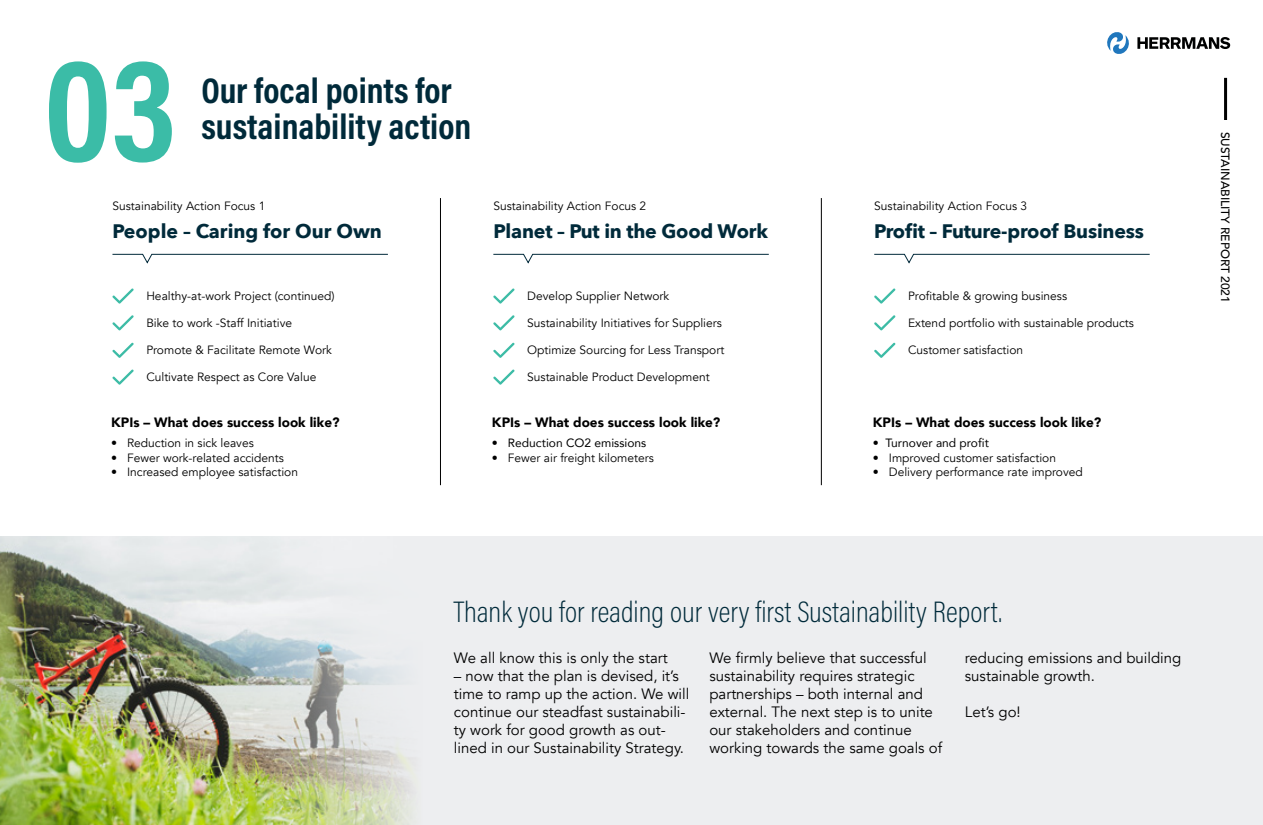
<style>
.page{position:relative;width:1263px;height:825px;background:#fff}
.page>*{position:absolute;margin:0;border:0;box-sizing:border-box;transform-origin:0 0}
.t1{font:150px "Acumin Variable Concept";color:#3bbca7}
.t2{font:36px "Acumin Variable Concept";color:#002a3a}
.t3{font:30px "Acumin Variable Concept";color:#002a3a}
.t4{font:700 19.5px "Avenir Next";letter-spacing:-.01em;color:#002a3a}
.t5{font:15px/18px "Avenir";color:#000}
.t6{font:900 13.5px "Avenir";color:#000}
.t7{font:12px "Avenir";color:#000}
.t8{font:12px "Avenir";color:#000}
.t9{font:500 12px "Avenir LT";color:#000}
.s1{font-style:inherit}
</style>
<div class="page">
<div style="left:0;top:537px;width:1263px;height:288px;background:#edeef0"></div>
<img style="left:0;top:537px;width:216px;height:288px">
<img style="left:216px;top:568px;width:200px;height:257px">
<svg style="left:1107px;top:32px;width:123px;height:22px"></svg>
<hr style="left:1224px;top:78px;width:3px;height:42px;background:#000">
<svg style="left:112px;top:254px;width:276px;height:9px"></svg>
<svg style="left:112px;top:288px;width:22px;height:16px"></svg>
<svg style="left:112px;top:315px;width:22px;height:16px"></svg>
<svg style="left:112px;top:343px;width:22px;height:15px"></svg>
<svg style="left:112px;top:369px;width:22px;height:16px"></svg>
<hr style="left:440px;top:198px;width:1px;height:287px;background:#000">
<svg style="left:493px;top:254px;width:276px;height:9px"></svg>
<svg style="left:493px;top:288px;width:22px;height:16px"></svg>
<svg style="left:493px;top:315px;width:22px;height:16px"></svg>
<svg style="left:493px;top:343px;width:22px;height:15px"></svg>
<svg style="left:493px;top:369px;width:22px;height:16px"></svg>
<hr style="left:821px;top:198px;width:1px;height:287px;background:#000">
<svg style="left:874px;top:254px;width:276px;height:9px"></svg>
<svg style="left:874px;top:288px;width:21px;height:16px"></svg>
<svg style="left:874px;top:315px;width:21px;height:16px"></svg>
<svg style="left:874px;top:343px;width:21px;height:15px"></svg>
<p class="t1" style="left:43px;top:6px;width:135px">03</p>
<p class="t2" style="left:201px;top:66px;width:252px">Our focal points for</p>
<p class="t2" style="left:201px;top:102px;width:271px">sustainability action</p>
<p class="t7" style="left:112px;top:199px;width:154px">Sustainability Action Focus 1</p>
<p class="t4" style="left:112px;top:214px;width:271px">People – Caring for Our Own</p>
<p class="t7" style="left:146px;top:289px;width:190px">Healthy-at-work Project (continued)</p>
<p class="t7" style="left:146px;top:316px;width:147px">Bike to work -Staff Initiative</p>
<p class="t7" style="left:146px;top:343px;width:187px">Promote &amp; Facilitate Remote Work</p>
<p class="t7" style="left:146px;top:370px;width:172px">Cultivate Respect as Core Value</p>
<p class="t6" style="left:111px;top:411px;width:230px">KPIs – What does success look like?</p>
<p class="t7" style="left:111px;top:436px;width:144px"><span class="s1">•</span> Reduction in sick leaves</p>
<p class="t7" style="left:111px;top:451px;width:174px"><span class="s1">•</span> Fewer work-related accidents</p>
<p class="t7" style="left:111px;top:465px;width:188px"><span class="s1">•</span> Increased employee satisfaction</p>
<p class="t7" style="left:493px;top:199px;width:154px">Sustainability Action Focus 2</p>
<p class="t4" style="left:493px;top:214px;width:276px">Planet – Put in the Good Work</p>
<p class="t7" style="left:527px;top:289px;width:143px">Develop Supplier Network</p>
<p class="t7" style="left:527px;top:316px;width:196px">Sustainability Initiatives for Suppliers</p>
<p class="t7" style="left:527px;top:343px;width:199px">Optimize Sourcing for Less Transport</p>
<p class="t7" style="left:527px;top:370px;width:184px">Sustainable Product Development</p>
<p class="t6" style="left:492px;top:411px;width:230px">KPIs – What does success look like?</p>
<p class="t8" style="left:492px;top:434px;width:156px">• Reduction CO2 emissions</p>
<p class="t7" style="left:492px;top:451px;width:163px"><span class="s1">•</span> Fewer air freight kilometers</p>
<p class="t7" style="left:874px;top:199px;width:154px">Sustainability Action Focus 3</p>
<p class="t4" style="left:874px;top:214px;width:271px">Profit – Future-proof Business</p>
<p class="t7" style="left:908px;top:289px;width:161px">Profitable &amp; growing business</p>
<p class="t7" style="left:908px;top:316px;width:227px">Extend portfolio with sustainable products</p>
<p class="t7" style="left:908px;top:343px;width:117px">Customer satisfaction</p>
<p class="t6" style="left:873px;top:411px;width:230px">KPIs – What does success look like?</p>
<p class="t8" style="left:873px;top:434px;width:118px">• Turnover and profit</p>
<p class="t7" style="left:873px;top:451px;width:185px"><span class="s1">•</span> Improved customer satisfaction</p>
<p class="t7" style="left:873px;top:465px;width:211px"><span class="s1">•</span> Delivery performance rate improved</p>
<p class="t9" style="left:1232px;top:132px;width:173px;rotate:90deg">SUSTAINABILITY REPORT 2021</p>
<p class="t3" style="left:454px;top:591px;width:550px">Thank you for reading our very first Sustainability Report.</p>
<p class="t5" style="left:454px;top:649px;width:215px">We all know this is only the start</p>
<p class="t5" style="left:454px;top:667px;width:237px">– now that the plan is devised, it’s time to ramp up the action. We will continue our steadfast sustainabili&shy;ty work for good growth as out&shy;lined in our Sustainability Strategy.</p>
<p class="t5" style="left:709px;top:649px;width:234px">We firmly believe that successful sustainability requires strategic partnerships – both internal and external. The next step is to unite our stakeholders and continue working towards the same goals of</p>
<p class="t5" style="left:965px;top:649px;width:218px">reducing emissions and building sustainable growth.</p>
<p class="t5" style="left:965px;top:703px;width:57px">Let’s go!</p>
</div>
